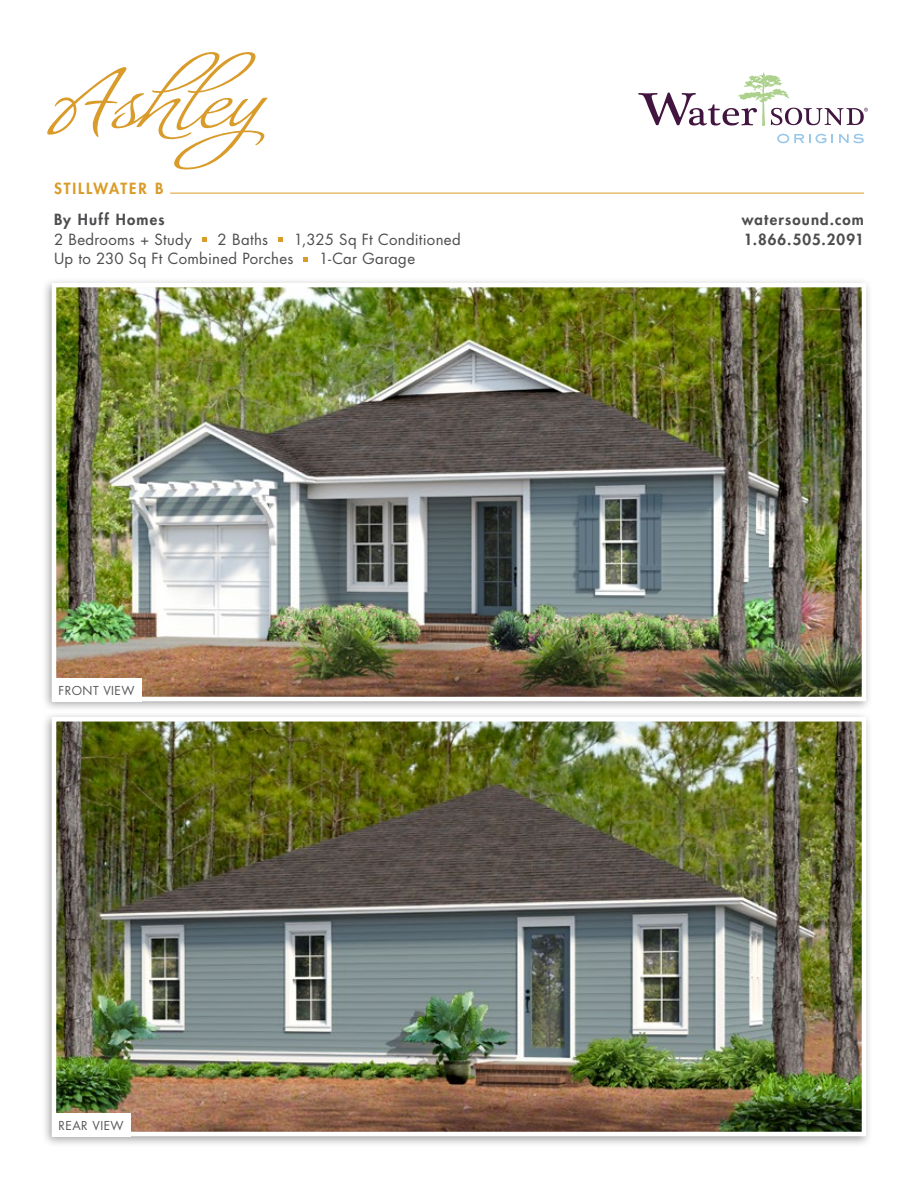
<style>
.page{position:relative;width:918px;height:1188px;background:#fff}
.page>*{position:absolute;margin:0;border:0;box-sizing:border-box;transform-origin:0 0}
.t1{font:90px "Angelus";color:#d99b29}
.t2{font:15px "Futura Std";letter-spacing:.02em;color:#4d4d4f}
.t3{font:800 15px "Futura Std";letter-spacing:.08em;color:#4d4d4f}
.t4{font:800 15px "Futura Std";letter-spacing:.125em;color:#d99b29}
.t5{font:12px "Futura Std";letter-spacing:.04em;color:#58595b}
</style>
<div class="page">
<div style="left:41px;top:277px;width:831px;height:436px;background:#000;opacity:.35"></div>
<img style="left:57px;top:288px;width:804px;height:408px">
<div style="left:52px;top:283px;width:814px;height:418px;border:4px solid #fff"></div>
<div style="left:41px;top:711px;width:831px;height:436px;background:#000;opacity:.35"></div>
<img style="left:57px;top:722px;width:804px;height:409px">
<div style="left:52px;top:717px;width:814px;height:419px;border:4px solid #fff"></div>
<div style="left:52px;top:1113px;width:78px;height:23px;background:#fff"></div>
<div style="left:52px;top:678px;width:89px;height:23px;background:#fff"></div>
<svg style="left:777px;top:134px;width:56px;height:9px"></svg>
<svg style="left:839px;top:134px;width:25px;height:9px"></svg>
<svg style="left:638px;top:72px;width:230px;height:54px"></svg>
<svg style="left:202px;top:237px;width:4px;height:5px"></svg>
<svg style="left:278px;top:237px;width:5px;height:5px"></svg>
<svg style="left:304px;top:257px;width:4px;height:4px"></svg>
<hr style="left:170px;top:193px;width:694px;height:1px;background:#d99b29">
<h1 class="t1" style="left:54px;top:42px;width:268px">Ashley</h1>
<p class="t4" style="left:54px;top:178px;width:111px">STILLWATER B</p>
<p class="t3" style="left:54px;top:210px;width:112px">By Huff Homes</p>
<p class="t3" style="left:742px;top:210px;width:124px">watersound.com</p>
<p class="t2" style="left:54px;top:230px;width:139px">2 Bedrooms + Study</p>
<p class="t2" style="left:218px;top:230px;width:52px">2 Baths</p>
<p class="t2" style="left:294px;top:230px;width:168px">1,325 Sq Ft Conditioned</p>
<p class="t3" style="left:744px;top:230px;width:122px">1.866.505.2091</p>
<p class="t2" style="left:54px;top:249px;width:241px">Up to 230 Sq Ft Combined Porches</p>
<p class="t2" style="left:319px;top:249px;width:97px">1-Car Garage</p>
<p class="t5" style="left:59px;top:682px;width:78px">FRONT VIEW</p>
<p class="t5" style="left:58px;top:1117px;width:67px">REAR VIEW</p>
</div>
